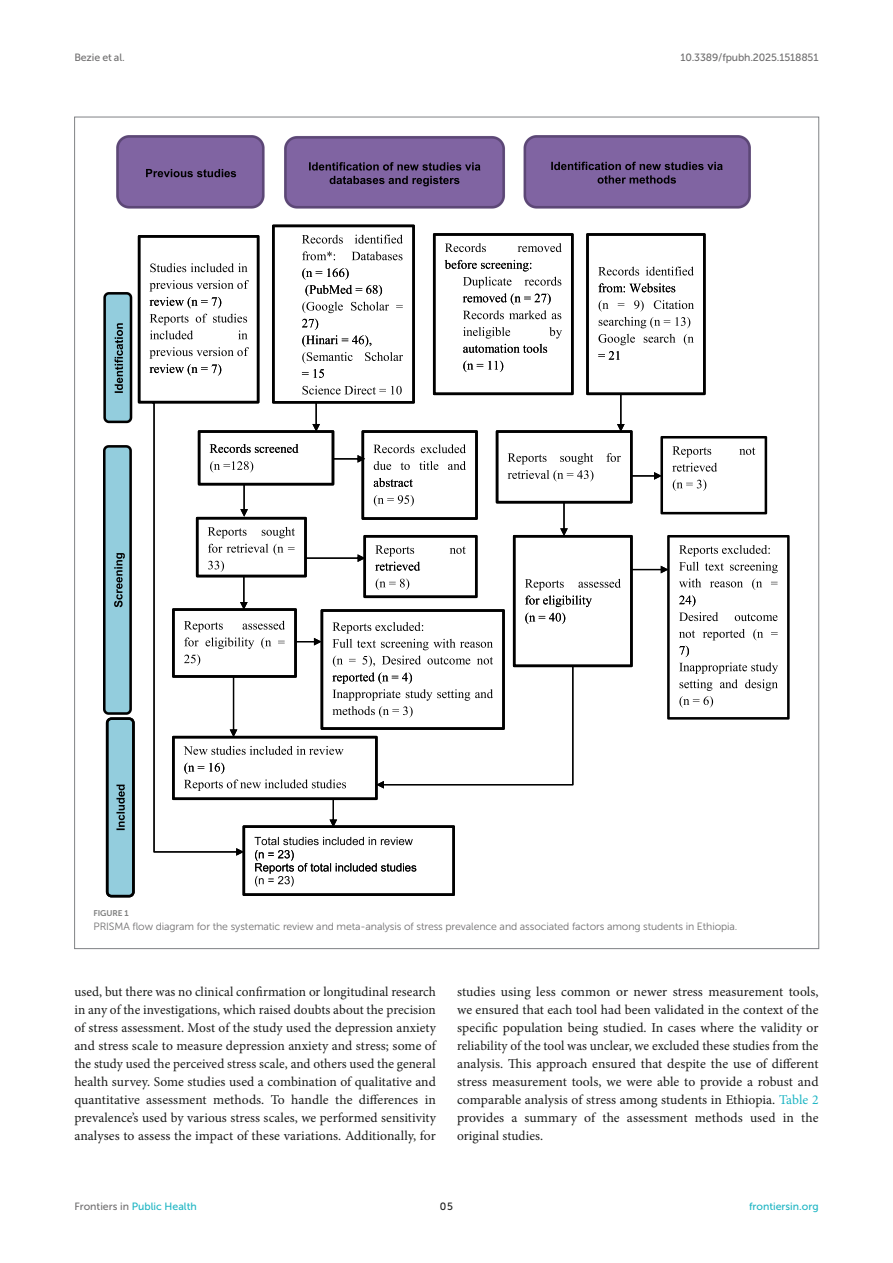
<style>
.page{position:relative;width:893px;height:1263px;background:#fff}
.page>*{position:absolute;margin:0;border:0;box-sizing:border-box;transform-origin:0 0}
.TEXT{font:13.5px/18px "Minion Pro";letter-spacing:.005em;color:#1b1c1b;text-align:justify}
.FIG_LEG{font:10.5px "Museo Sans 300";letter-spacing:-.01em;color:#706f70}
.t1{font:10.5px "Museo Sans 500";color:#1db5c3}
.t2{font:10.5px "Museo Sans 500";letter-spacing:-.015em;color:#706f70}
.t3{font:10.5px "Museo Sans 500";color:#1b1c1b}
.FIG_HD{font:8.25px "Museo Sans 700";letter-spacing:-.01em;color:#7e7f7f}
.s1{color:#1db5c3}
.s2{color:#706f70}
</style>
<div class="page">
<img style="left:104px;top:136px;width:646px;height:757px">
<svg style="left:309px;top:162px;width:171px;height:24px;background:#614c7b"></svg>
<svg style="left:551px;top:162px;width:172px;height:22px;background:#644e7f"></svg>
<svg style="left:146px;top:169px;width:90px;height:8px"></svg>
<svg style="left:106px;top:225px;width:684px;height:672px"></svg>
<p class="t2" style="left:74px;top:51px;width:52px">Bezie et al.</p>
<p class="t2" style="left:680px;top:51px;width:140px">10.3389/fpubh.2025.1518851</p>
<p class="FIG_HD" style="left:94px;top:909px;width:37px">FIGURE 1</p>
<p class="FIG_LEG" style="left:94px;top:920px;width:645px">PRISMA flow diagram for the systematic review and meta-analysis of stress prevalence and associated factors among students in Ethiopia.</p>
<p class="TEXT" style="left:74px;top:983px;width:363px">used, but there was no clinical confirmation or longitudinal research in any of the investigations, which raised doubts about the precision of stress assessment. Most of the study used the depression anxiety and stress scale to measure depression anxiety and stress; some of the study used the perceived stress scale, and others used the general health survey. Some studies used a combination of qualitative and quantitative assessment methods. To handle the differences in prevalence’s used by various stress scales, we performed sensitivity analyses to assess the impact of these variations. Additionally, for</p>
<p class="TEXT" style="left:457px;top:983px;width:363px">studies using less common or newer stress measurement tools, we ensured that each tool had been validated in the context of the specific population being studied. In cases where the validity or reliability of the tool was unclear, we excluded these studies from the analysis. This approach ensured that despite the use of different stress measurement tools, we were able to provide a robust and comparable analysis of stress among students in Ethiopia. <span class="s1">Table 2 </span>provides a summary of the assessment methods used in the original studies.</p>
<p class="t1" style="left:74px;top:1200px;width:124px"><span class="s2">Frontiers in</span> Public Health</p>
<p class="t3" style="left:440px;top:1200px;width:14px">05</p>
<p class="t1" style="left:749px;top:1200px;width:71px">frontiersin.org</p>
</div>
